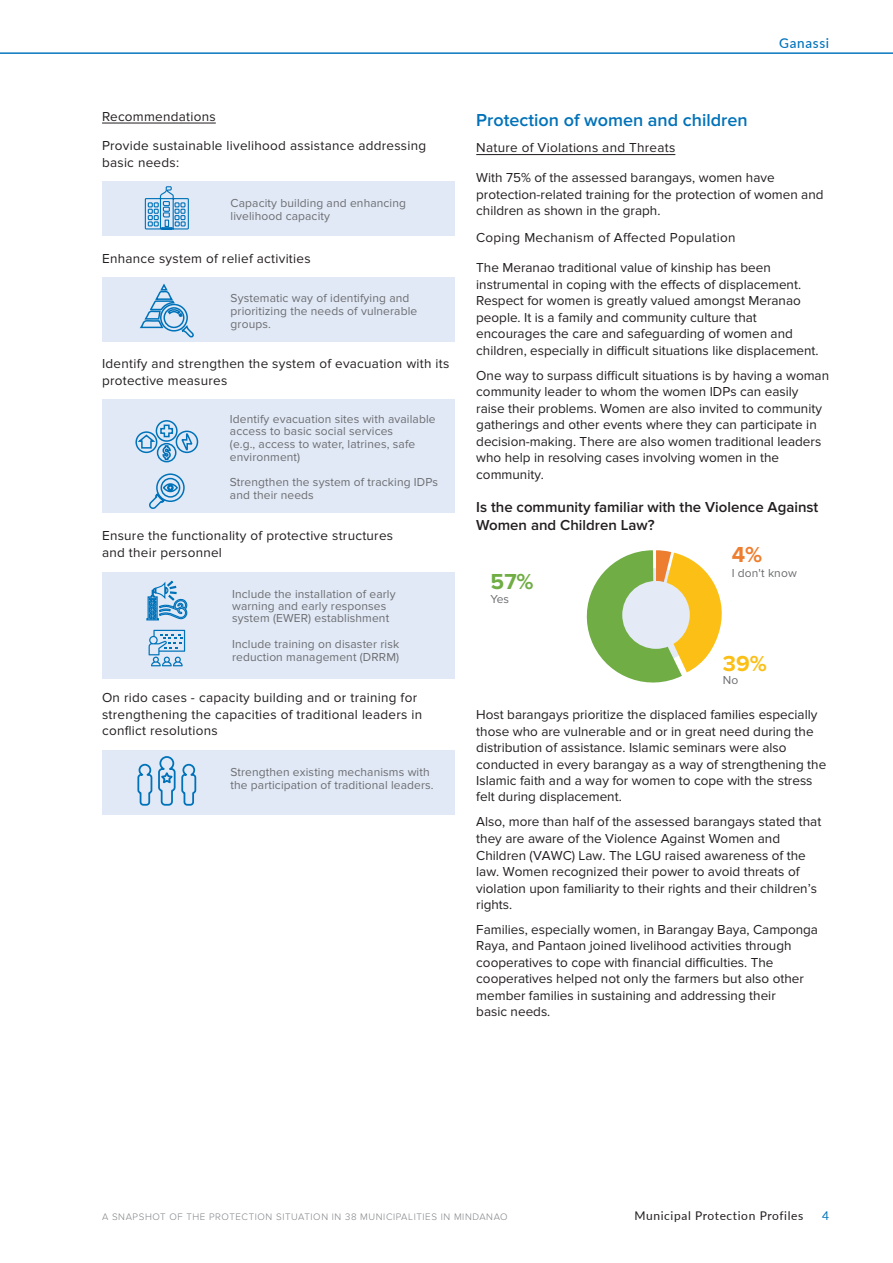
<style>
.page{position:relative;width:893px;height:1263px;background:#fff}
.page>*{position:absolute;margin:0;border:0;box-sizing:border-box;transform-origin:0 0}
.t1{font:700 22.5px "Proxima Nova";color:#70ad45}
.t2{font:700 22.5px "Proxima Nova";color:#fbbf16}
.t3{font:700 22.5px "Proxima Nova";color:#ee7e2f}
.t4{font:600 18px "Proxima Nova";color:#0072b9}
.t5{font:600 15px/18px "Proxima Nova";color:#231f20}
.t6{font:13.5px/16.5px "Proxima Nova";color:#231f20}
.t7{font:13.5px/16.5px "Proxima Nova";letter-spacing:.02em;color:#231f20}
.t8{font:500 13.5px "Lato";letter-spacing:.05em;color:#0072bc}
.t9{font:12px/12.8px "Proxima Nova";letter-spacing:.01em;color:#6c6d70}
.t10{font:12px "Lato";letter-spacing:.05em;color:#231f20}
.t11{font:12px "Lato";color:#0072b9}
.t12{font:300 9.75px "Proxima Nova";letter-spacing:.06em;color:#808285}
</style>
<div class="page">
<hr style="left:102px;top:123px;width:114px;height:1px;background:#231f20">
<div style="left:102px;top:181px;width:353px;height:55px;background:#e1e9f6"></div>
<div style="left:102px;top:277px;width:353px;height:64px;background:#e1e9f6"></div>
<div style="left:102px;top:400px;width:353px;height:113px;background:#e1e9f6"></div>
<div style="left:102px;top:572px;width:353px;height:106px;background:#e1e9f6"></div>
<div style="left:102px;top:751px;width:353px;height:64px;background:#e1e9f6"></div>
<hr style="left:0;top:53px;width:893px;height:1px;background:#0072bc">
<svg style="left:586px;top:550px;width:136px;height:133px"></svg>
<div style="left:622px;top:581px;width:68px;height:68px;background:#e4ebf6;border-radius:50%"></div>
<svg style="left:144px;top:186px;width:45px;height:44px"></svg>
<svg style="left:140px;top:283px;width:54px;height:55px"></svg>
<svg style="left:135px;top:420px;width:64px;height:43px"></svg>
<svg style="left:149px;top:473px;width:36px;height:36px"></svg>
<svg style="left:146px;top:580px;width:42px;height:41px"></svg>
<svg style="left:149px;top:630px;width:36px;height:36px"></svg>
<svg style="left:137px;top:756px;width:60px;height:50px"></svg>
<hr style="left:476px;top:154px;width:199px;height:1px;background:#231f20">
<p class="t7" style="left:102px;top:109px;width:115px">Recommendations</p>
<p class="t7" style="left:102px;top:138px;width:326px">Provide sustainable livelihood assistance addressing basic needs:</p>
<p class="t9" style="left:231px;top:197px;width:177px">Capacity building and enhancing livelihood capacity</p>
<p class="t7" style="left:102px;top:250px;width:210px">Enhance system of relief activities</p>
<p class="t9" style="left:231px;top:292px;width:188px">Systematic way of identifying and prioritizing the needs of vulnerable groups.</p>
<p class="t7" style="left:102px;top:356px;width:349px">Identify and strengthen the system of evacuation with its protective measures</p>
<p class="t9" style="left:230px;top:412px;width:207px">Identify evacuation sites with available access to basic social services<br>(e.g., access to water, latrines, safe environment)</p>
<p class="t9" style="left:230px;top:476px;width:210px">Strengthen the system of tracking IDPs and their needs</p>
<p class="t7" style="left:102px;top:528px;width:293px">Ensure the functionality of protective structures and their personnel</p>
<p class="t9" style="left:232px;top:588px;width:165px">Include the installation of early warning and early responses system (EWER) establishment</p>
<p class="t9" style="left:232px;top:638px;width:169px">Include training on disaster risk reduction management (DRRM)</p>
<p class="t7" style="left:102px;top:690px;width:322px">On rido cases - capacity building and or training for strengthening the capacities of traditional leaders in conflict resolutions</p>
<p class="t9" style="left:230px;top:766px;width:205px">Strengthen existing mechanisms with the participation of traditional leaders.</p>
<p class="t8" style="left:779px;top:33px;width:51px">Ganassi</p>
<p class="t4" style="left:476px;top:109px;width:273px">Protection of women and children</p>
<p class="t7" style="left:476px;top:139px;width:201px">Nature of Violations and Threats</p>
<p class="t6" style="left:476px;top:170px;width:349px">With 75% of the assessed barangays, women have protection-related training for the protection of women and children as shown in the graph.</p>
<p class="t7" style="left:476px;top:229px;width:261px">Coping Mechanism of Affected Population</p>
<p class="t6" style="left:476px;top:259px;width:344px">The Meranao traditional value of kinship has been instrumental in coping with the effects of displacement.<br>Respect for women is greatly valued amongst Meranao people. It is a family and community culture that encourages the care and safeguarding of women and children, especially in difficult situations like displacement.</p>
<p class="t6" style="left:476px;top:367px;width:354px">One way to surpass difficult situations is by having a woman community leader to whom the women IDPs can easily raise their problems. Women are also invited to community gatherings and other events where they can participate in decision-making. There are also women traditional leaders who help in resolving cases involving women in the community.</p>
<p class="t5" style="left:476px;top:499px;width:344px">Is the community familiar with the Violence Against<br>Women and Children Law?</p>
<p class="t1" style="left:491px;top:569px;width:44px">57%</p>
<p class="t9" style="left:491px;top:593px;width:20px">Yes</p>
<p class="t3" style="left:732px;top:542px;width:32px">4%</p>
<p class="t9" style="left:732px;top:566px;width:67px">I don't know</p>
<p class="t2" style="left:723px;top:650px;width:45px">39%</p>
<p class="t9" style="left:723px;top:674px;width:17px">No</p>
<p class="t6" style="left:476px;top:706px;width:352px">Host barangays prioritize the displaced families especially those who are vulnerable and or in great need during the distribution of assistance. Islamic seminars were also conducted in every barangay as a way of strengthening the Islamic faith and a way for women to cope with the stress felt during displacement.</p>
<p class="t6" style="left:476px;top:813px;width:347px">Also, more than half of the assessed barangays stated that they are aware of the Violence Against Women and Children (VAWC) Law. The LGU raised awareness of the law. Women recognized their power to avoid threats of violation upon familiarity to their rights and their children’s rights.</p>
<p class="t6" style="left:476px;top:921px;width:343px">Families, especially women, in Barangay Baya, Camponga Raya, and Pantaon joined livelihood activities through cooperatives to cope with financial difficulties. The cooperatives helped not only the farmers but also other member families in sustaining and addressing their<br>basic needs.</p>
<p class="t12" style="left:102px;top:1211px;width:407px">A SNAPSHOT OF THE PROTECTION SITUATION IN 38 MUNICIPALITIES IN MINDANAO</p>
<p class="t10" style="left:635px;top:1207px;width:170px">Municipal Protection Profiles</p>
<p class="t11" style="left:822px;top:1207px;width:8px">4</p>
</div>
